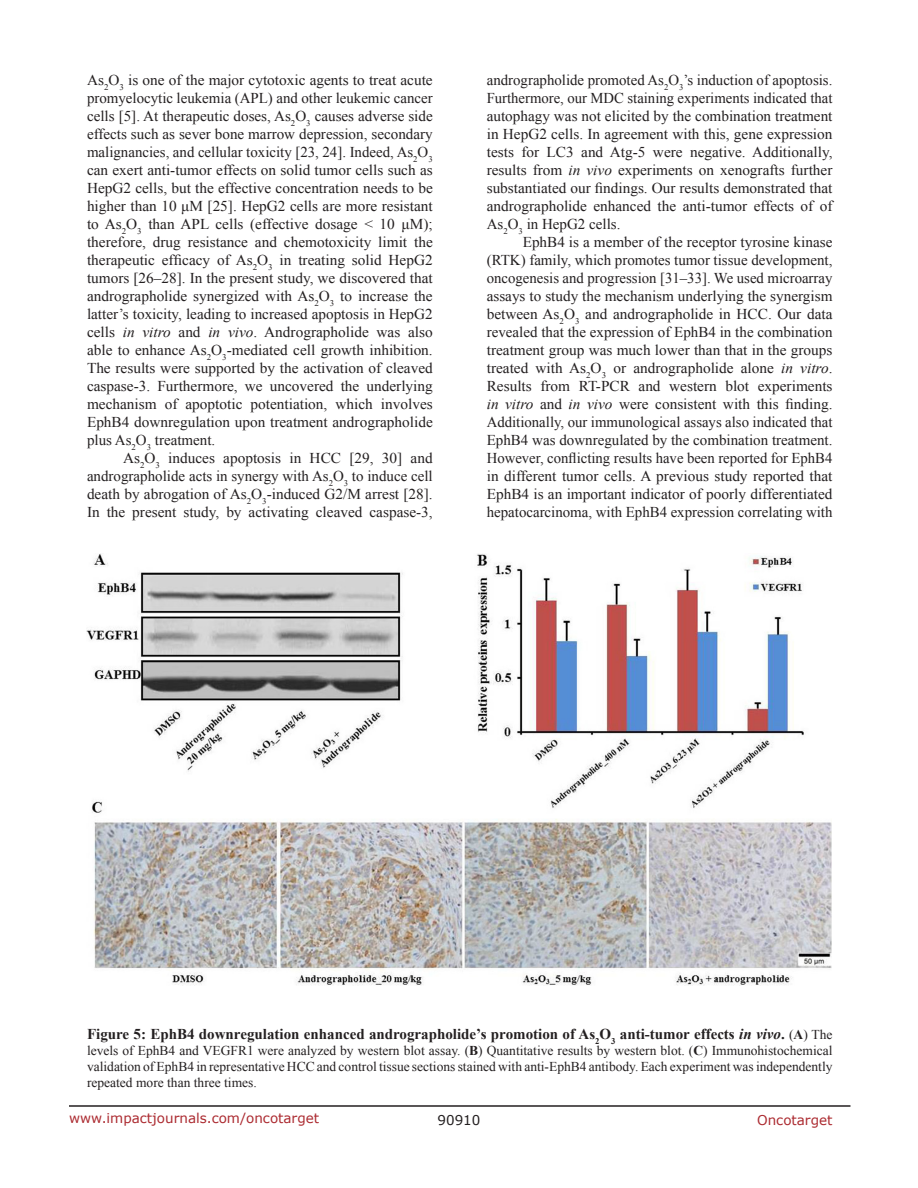
<style>
.page{position:relative;width:918px;height:1188px;background:#fff}
.page>*{position:absolute;margin:0;border:0;box-sizing:border-box;transform-origin:0 0}
.BodyText{font:15px/18px "Times New Roman";color:#231f20;text-align:justify}
.FigureText{font:700 15px "Times New Roman";color:#231f20}
.FigureText-2{font:13.5px/16.2px "Times New Roman";color:#231f20;text-align:justify}
.t1{font:13.5px "Verdana";color:#ac2b31}
.t2{font:13.5px "Verdana";color:#231f20}
.s1{font-style:italic}
.s2{font-weight:400;font-size:13.5px}
.s3{font-size:13.5px}
.s4{font-weight:700}
</style>
<div class="page">
<hr style="left:69px;top:1105px;width:781px;height:2px;background:#231f20">
<img style="left:86px;top:553px;width:746px;height:433px">
<p class="BodyText" style="left:87px;top:71px;width:347px">As<sub>2</sub>O<sub>3</sub> is one of the major cytotoxic agents to treat acute promyelocytic leukemia (APL) and other leukemic cancer cells [5]. At therapeutic doses, As<sub>2</sub>O<sub>3</sub> causes adverse side effects such as sever bone marrow depression, secondary malignancies, and cellular toxicity [23, 24]. Indeed, As<sub>2</sub>O<sub>3 </sub>can exert anti-tumor effects on solid tumor cells such as HepG2 cells, but the effective concentration needs to be higher than 10 μM [25]. HepG2 cells are more resistant to As<sub>2</sub>O<sub>3</sub> than APL cells (effective dosage &lt; 10 μM); therefore, drug resistance and chemotoxicity limit the therapeutic efficacy of As<sub>2</sub>O<sub>3</sub> in treating solid HepG2 tumors [26–28]. In the present study, we discovered that andrographolide synergized with As<sub>2</sub>O<sub>3</sub> to increase the latter’s toxicity, leading to increased apoptosis in HepG2 cells <span class="s1">in vitro</span> and <span class="s1">in vivo</span>. Andrographolide was also able to enhance As<sub>2</sub>O<sub>3</sub>-mediated cell growth inhibition.<br>The results were supported by the activation of cleaved caspase-3. Furthermore, we uncovered the underlying mechanism of apoptotic potentiation, which involves EphB4 downregulation upon treatment andrographolide plus As<sub>2</sub>O<sub>3</sub> treatment.</p>
<p class="BodyText" style="left:87px;top:449px;width:347px;text-indent:36px">As<sub>2</sub>O<sub>3</sub> induces apoptosis in HCC [29, 30] and andrographolide acts in synergy with As<sub>2</sub>O<sub>3</sub> to induce cell death by abrogation of As<sub>2</sub>O<sub>3</sub>-induced G2/M arrest [28].<br>In the present study, by activating cleaved caspase-3,</p>
<p class="BodyText" style="left:487px;top:71px;width:347px">andrographolide promoted As<sub>2</sub>O<sub>3</sub>’s induction of apoptosis.<br>Furthermore, our MDC staining experiments indicated that autophagy was not elicited by the combination treatment in HepG2 cells. In agreement with this, gene expression tests for LC3 and Atg-5 were negative. Additionally, results from <span class="s1">in vivo</span> experiments on xenografts further substantiated our findings. Our results demonstrated that andrographolide enhanced the anti-tumor effects of of As<sub>2</sub>O<sub>3</sub> in HepG2 cells.</p>
<p class="BodyText" style="left:487px;top:233px;width:347px;text-indent:36px">EphB4 is a member of the receptor tyrosine kinase (RTK) family, which promotes tumor tissue development, oncogenesis and progression [31–33]. We used microarray assays to study the mechanism underlying the synergism between As<sub>2</sub>O<sub>3</sub> and andrographolide in HCC. Our data revealed that the expression of EphB4 in the combination treatment group was much lower than that in the groups treated with As<sub>2</sub>O<sub>3</sub> or andrographolide alone <span class="s1">in vitro</span>.<br>Results from RT-PCR and western blot experiments <span class="s1">in vitro</span> and <span class="s1">in vivo</span> were consistent with this finding.<br>Additionally, our immunological assays also indicated that EphB4 was downregulated by the combination treatment.<br>However, conflicting results have been reported for EphB4 in different tumor cells. A previous study reported that EphB4 is an important indicator of poorly differentiated hepatocarcinoma, with EphB4 expression correlating with</p>
<p class="FigureText" style="left:87px;top:1023px;width:747px">Figure 5: EphB4 downregulation enhanced andrographolide’s promotion of As<sub>2</sub>O<sub>3</sub> anti-tumor effects <span class="s1">in vivo</span>. <span class="s2">(</span><span class="s3">A</span><span class="s2">) The</span></p>
<p class="FigureText-2" style="left:87px;top:1042px;width:747px">levels of EphB4 and VEGFR1 were analyzed by western blot assay. (<span class="s4">B</span>) Quantitative results by western blot. (<span class="s4">C</span>) Immunohistochemical validation of EphB4 in representative HCC and control tissue sections stained with anti-EphB4 antibody. Each experiment was independently repeated more than three times.</p>
<p class="t1" style="left:69px;top:1109px;width:252px">www.impactjournals.com/oncotarget</p>
<p class="t2" style="left:438px;top:1111px;width:44px">90910</p>
<p class="t1" style="left:757px;top:1111px;width:77px">Oncotarget</p>
</div>
